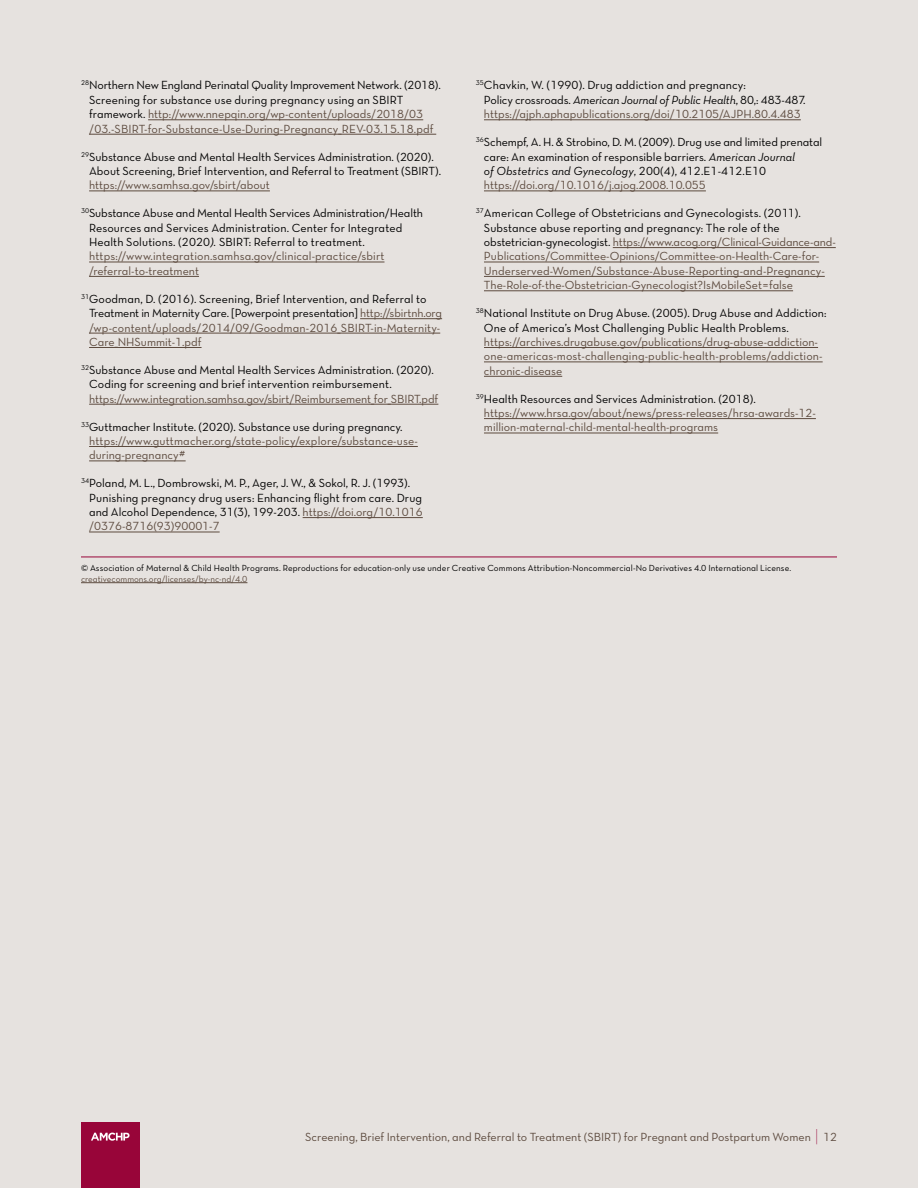
<style>
.page{position:relative;width:918px;height:1188px;background:#e6e2df}
.page>*{position:absolute;margin:0;border:0;box-sizing:border-box;transform-origin:0 0}
.t1{font:12px/14.4px "Neutra Text TF Book Alt";color:#000}
.t2{font:12px/14.4px "Neutra Text TF Book Alt";color:#5d4b3f}
.t3{font:12px "Neutra Text TF Book Italic Alt";letter-spacing:.01em;color:#000}
.t4{font:9px "Neutra Text TF Book Alt";letter-spacing:.01em;color:#000}
.t5{font:9px "Neutra Text TF Book Alt";color:#5d4b3f}
.s1{color:#5d4b3f}
.s2{font-family:"Neutra Text TF Book Italic Alt"}
.s3{color:#000}
.s4{font-family:"Neutra Text TF Book Alt"}
.s5{font-family:"Neutra Text TF Light Alt";font-size:18px;color:#980539}
</style>
<div class="page">
<div style="left:81px;top:1123px;width:58px;height:65px;background:#980539"></div>
<svg style="left:91px;top:1133px;width:39px;height:8px"></svg>
<hr style="left:148px;top:120px;width:275px;height:1px;background:#5d4b3f">
<hr style="left:89px;top:134px;width:347px;height:1px;background:#5d4b3f">
<hr style="left:89px;top:191px;width:181px;height:1px;background:#5d4b3f">
<hr style="left:89px;top:262px;width:296px;height:1px;background:#5d4b3f">
<hr style="left:89px;top:276px;width:110px;height:1px;background:#5d4b3f">
<hr style="left:360px;top:318px;width:82px;height:1px;background:#5d4b3f">
<hr style="left:89px;top:333px;width:351px;height:1px;background:#5d4b3f">
<hr style="left:89px;top:347px;width:113px;height:1px;background:#5d4b3f">
<hr style="left:89px;top:404px;width:349px;height:1px;background:#5d4b3f">
<hr style="left:89px;top:446px;width:329px;height:1px;background:#5d4b3f">
<hr style="left:89px;top:461px;width:97px;height:1px;background:#5d4b3f">
<hr style="left:303px;top:517px;width:120px;height:1px;background:#5d4b3f">
<hr style="left:89px;top:532px;width:131px;height:1px;background:#5d4b3f">
<hr style="left:81px;top:557px;width:756px;height:1px;background:#980539">
<hr style="left:81px;top:582px;width:166px;height:1px;background:#5d4b3f">
<hr style="left:484px;top:120px;width:317px;height:1px;background:#5d4b3f">
<hr style="left:484px;top:191px;width:222px;height:1px;background:#5d4b3f">
<hr style="left:613px;top:247px;width:223px;height:1px;background:#5d4b3f">
<hr style="left:484px;top:262px;width:335px;height:1px;background:#5d4b3f">
<hr style="left:484px;top:276px;width:341px;height:1px;background:#5d4b3f">
<hr style="left:484px;top:291px;width:309px;height:1px;background:#5d4b3f">
<hr style="left:484px;top:347px;width:334px;height:1px;background:#5d4b3f">
<hr style="left:484px;top:362px;width:339px;height:1px;background:#5d4b3f">
<hr style="left:484px;top:376px;width:78px;height:1px;background:#5d4b3f">
<hr style="left:484px;top:418px;width:332px;height:1px;background:#5d4b3f">
<hr style="left:484px;top:433px;width:234px;height:1px;background:#5d4b3f">
<p class="t1" style="left:89px;top:78px;width:353px;text-indent:-8px"><sup>28</sup>Northern New England Perinatal Quality Improvement Network. (2018).<br>Screening for substance use during pregnancy using an SBIRT framework. <span class="s1">http://www.nnepqin.org/wp-content/uploads/2018/03 /03.-SBIRT-for-Substance-Use-During-Pregnancy_REV-03.15.18.pdf</span></p>
<p class="t1" style="left:89px;top:149px;width:354px;text-indent:-8px"><sup>29</sup>Substance Abuse and Mental Health Services Administration. (2020).<br>About Screening, Brief Intervention, and Referral to Treatment (SBIRT).</p>
<p class="t2" style="left:89px;top:178px;width:182px">https://www.samhsa.gov/sbirt/about</p>
<p class="t1" style="left:89px;top:206px;width:336px;text-indent:-8px"><sup>30</sup>Substance Abuse and Mental Health Services Administration/Health Resources and Services Administration. Center for Integrated Health Solutions. (2020<span class="s2">).</span> SBIRT: Referral to treatment. <span class="s1">https://www.integration.samhsa.gov/clinical-practice/sbirt /referral-to-treatment</span></p>
<p class="t1" style="left:89px;top:291px;width:355px;text-indent:-8px"><sup>31</sup>Goodman, D. (2016). Screening, Brief Intervention, and Referral to Treatment in Maternity Care. [Powerpoint presentation] <span class="s1">http://sbirtnh.org /wp-content/uploads/2014/09/Goodman-2016_SBIRT-in-Maternity-Care_NHSummit-1.pdf</span></p>
<p class="t1" style="left:89px;top:362px;width:346px;text-indent:-8px"><sup>32</sup>Substance Abuse and Mental Health Services Administration. (2020).<br>Coding for screening and brief intervention reimbursement.</p>
<p class="t2" style="left:89px;top:391px;width:351px">https://www.integration.samhsa.gov/sbirt/Reimbursement_for_SBIRT.pdf</p>
<p class="t2" style="left:89px;top:419px;width:330px;text-indent:-8px"><sup>33</sup><span class="s3">Guttmacher Institute. (2020). Substance use during pregnancy. </span>https://www.guttmacher.org/state-policy/explore/substance-use&shy;during-pregnancy#</p>
<p class="t1" style="left:89px;top:476px;width:335px;text-indent:-8px"><sup>34</sup>Poland, M. L., Dombrowski, M. P., Ager, J. W., &amp; Sokol, R. J. (1993).<br>Punishing pregnancy drug users: Enhancing flight from care. Drug and Alcohol Dependence, 31(3), 199-203. <span class="s1">https://doi.org/10.1016 /0376-8716(93)90001-7</span></p>
<p class="t4" style="left:81px;top:562px;width:712px">© Association of Maternal &amp; Child Health Programs. Reproductions for education-only use under Creative Commons Attribution-Noncommercial-No Derivatives 4.0 International License.</p>
<p class="t5" style="left:81px;top:573px;width:168px">creativecommons.org/licenses/by-nc-nd/4.0</p>
<p class="t1" style="left:484px;top:78px;width:323px;text-indent:-8px"><sup>35</sup>Chavkin, W. (1990). Drug addiction and pregnancy:<br>Policy crossroads. <span class="s2">American Journal of Public Health</span>, 80,: 483-487. <span class="s1">https://ajph.aphapublications.org/doi/10.2105/AJPH.80.4.483</span></p>
<p class="t1" style="left:484px;top:135px;width:340px;text-indent:-8px"><sup>36</sup>Schempf, A. H. &amp; Strobino, D. M. (2009). Drug use and limited prenatal care: An examination of responsible barriers. <span class="s2">American Journal</span></p>
<p class="t3" style="left:484px;top:164px;width:284px">of Obstetrics and Gynecology<span class="s4">, 200(4), 412.E1-412.E10</span></p>
<p class="t2" style="left:484px;top:178px;width:223px">https://doi.org/10.1016/j.ajog.2008.10.055</p>
<p class="t2" style="left:484px;top:206px;width:353px;text-indent:-8px"><sup>37</sup><span class="s3">American College of Obstetricians and Gynecologists. (2011).<br>Substance abuse reporting and pregnancy: The role of the obstetrician-gynecologist.</span> https://www.acog.org/Clinical-Guidance-and-Publications/Committee-Opinions/Committee-on-Health-Care-for-Underserved-Women/Substance-Abuse-Reporting-and-Pregnancy-The-Role-of-the-Obstetrician-Gynecologist?IsMobileSet=false</p>
<p class="t1" style="left:484px;top:306px;width:344px;text-indent:-8px"><sup>38</sup>National Institute on Drug Abuse. (2005). Drug Abuse and Addiction:<br>One of America’s Most Challenging Public Health Problems.</p>
<p class="t2" style="left:484px;top:334px;width:340px">https://archives.drugabuse.gov/publications/drug-abuse-addiction&shy;one-americas-most-challenging-public-health-problems/addiction&shy;chronic-disease</p>
<p class="t2" style="left:484px;top:391px;width:333px;text-indent:-8px"><sup>39</sup><span class="s3">Health Resources and Services Administration. (2018). </span>https://www.hrsa.gov/about/news/press-releases/hrsa-awards-12- million-maternal-child-mental-health-programs</p>
<p class="t2" style="left:305px;top:1129px;width:533px">Screening, Brief Intervention, and Referral to Treatment (SBIRT) for Pregnant and Postpartum Women <span class="s5">|</span> 12</p>
</div>
